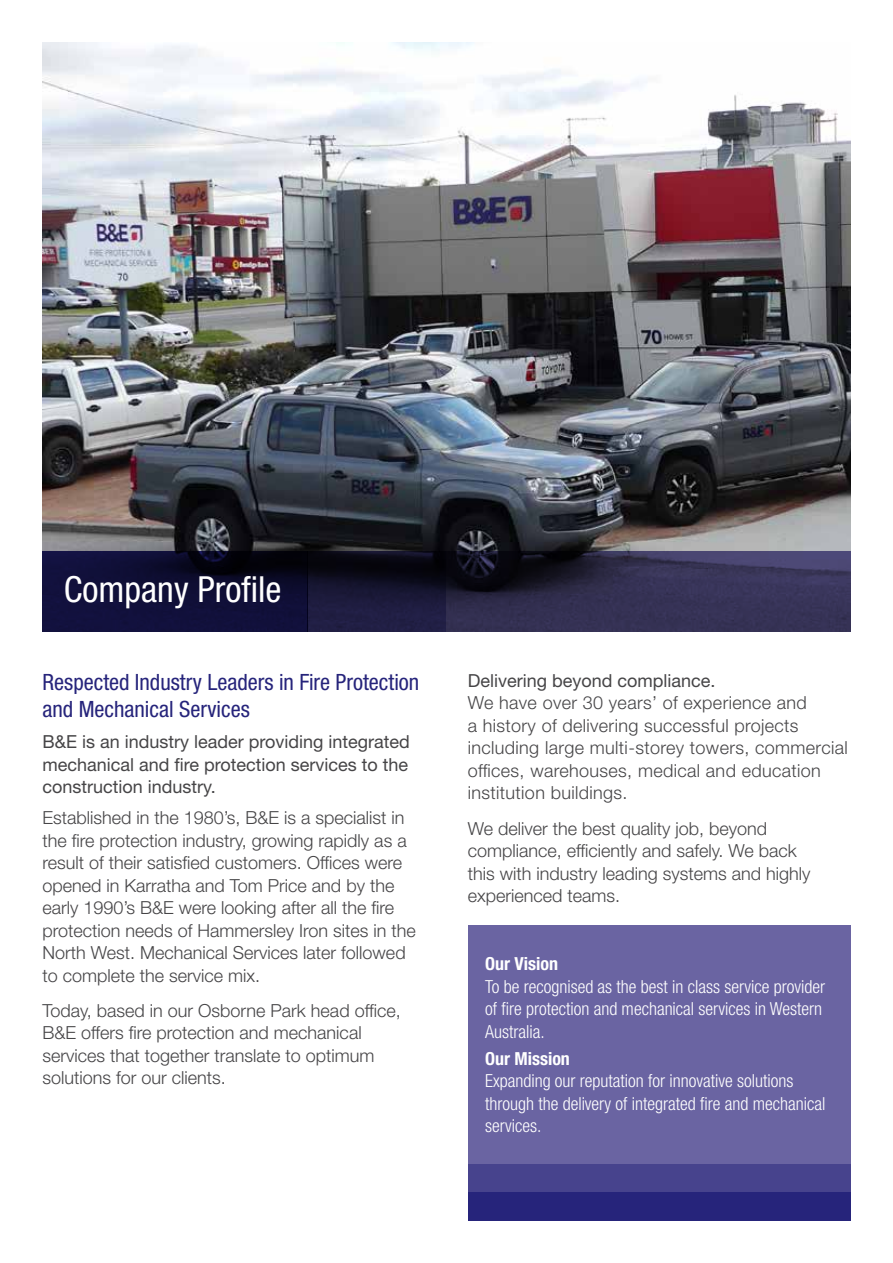
<style>
.page{position:relative;width:893px;height:1263px;background:#fff}
.page>*{position:absolute;margin:0;border:0;box-sizing:border-box;transform-origin:0 0}
.t1{font:condensed 36px "Helvetica Neue LT Std";color:#fff}
.t2{font:condensed 22.5px/27px "Helvetica Neue LT Std";color:#26247b}
.t3{font:300 18px/22.5px "Helvetica Neue LT Std";color:#464547}
.t4{font:300 condensed 18px/22.5px "Helvetica Neue LT Std";color:#fff}
.t5{font:300 18px/22.5px "Helvetica Neue LT Std";letter-spacing:.02em;color:#464547}
.t6{font:18px/22.5px "Helvetica Neue LT Std";color:#464547;text-align:justify}
.t7{font:700 condensed 18px "Helvetica Neue LT Std";color:#fff}
</style>
<div class="page">
<div style="left:468px;top:1192px;width:382px;height:28px;background:#26247b"></div>
<div style="left:468px;top:1164px;width:382px;height:28px;background:#47438d"></div>
<img style="left:43px;top:43px;width:807px;height:508px">
<div style="left:468px;top:926px;width:382px;height:238px;background:#6a64a2"></div>
<svg style="left:43px;top:551px;width:265px;height:80px;fill:#101039"></svg>
<svg style="left:308px;top:551px;width:138px;height:80px"></svg>
<svg style="left:446px;top:551px;width:404px;height:80px;fill:#353154"></svg>
<h1 class="t1" style="left:64px;top:568px;width:219px">Company Profile</h1>
<p class="t2" style="left:43px;top:668px;width:378px">Respected Industry Leaders in Fire Protection and Mechanical Services</p>
<p class="t6" style="left:43px;top:730px;width:369px">B&amp;E is an industry leader providing integrated mechanical and fire protection services to the construction industry.</p>
<p class="t3" style="left:43px;top:806px;width:375px">Established in the 1980’s, B&amp;E is a specialist in the fire protection industry, growing rapidly as a result of their satisfied customers. Offices were opened in Karratha and Tom Price and by the early 1990’s B&amp;E were looking after all the fire protection needs of Hammersley Iron sites in the North West. Mechanical Services later followed to complete the service mix.</p>
<p class="t3" style="left:43px;top:999px;width:360px">Today, based in our Osborne Park head office, B&amp;E offers fire protection and mechanical services that together translate to optimum solutions for our clients.</p>
<p class="t6" style="left:468px;top:669px;width:249px">Delivering beyond compliance.</p>
<p class="t5" style="left:468px;top:691px;width:381px">We have over 30 years’ of experience and<br>a history of delivering successful projects including large multi-storey towers, commercial offices, warehouses, medical and education institution buildings.</p>
<p class="t3" style="left:468px;top:817px;width:344px">We deliver the best quality job, beyond compliance, efficiently and safely. We back this with industry leading systems and highly experienced teams.</p>
<p class="t7" style="left:485px;top:953px;width:74px">Our Vision</p>
<p class="t4" style="left:485px;top:975px;width:342px">To be recognised as the best in class service provider of fire protection and mechanical services in Western<br>Australia.</p>
<p class="t7" style="left:485px;top:1047px;width:86px">Our Mission</p>
<p class="t4" style="left:485px;top:1069px;width:342px">Expanding our reputation for innovative solutions through the delivery of integrated fire and mechanical services.</p>
</div>
